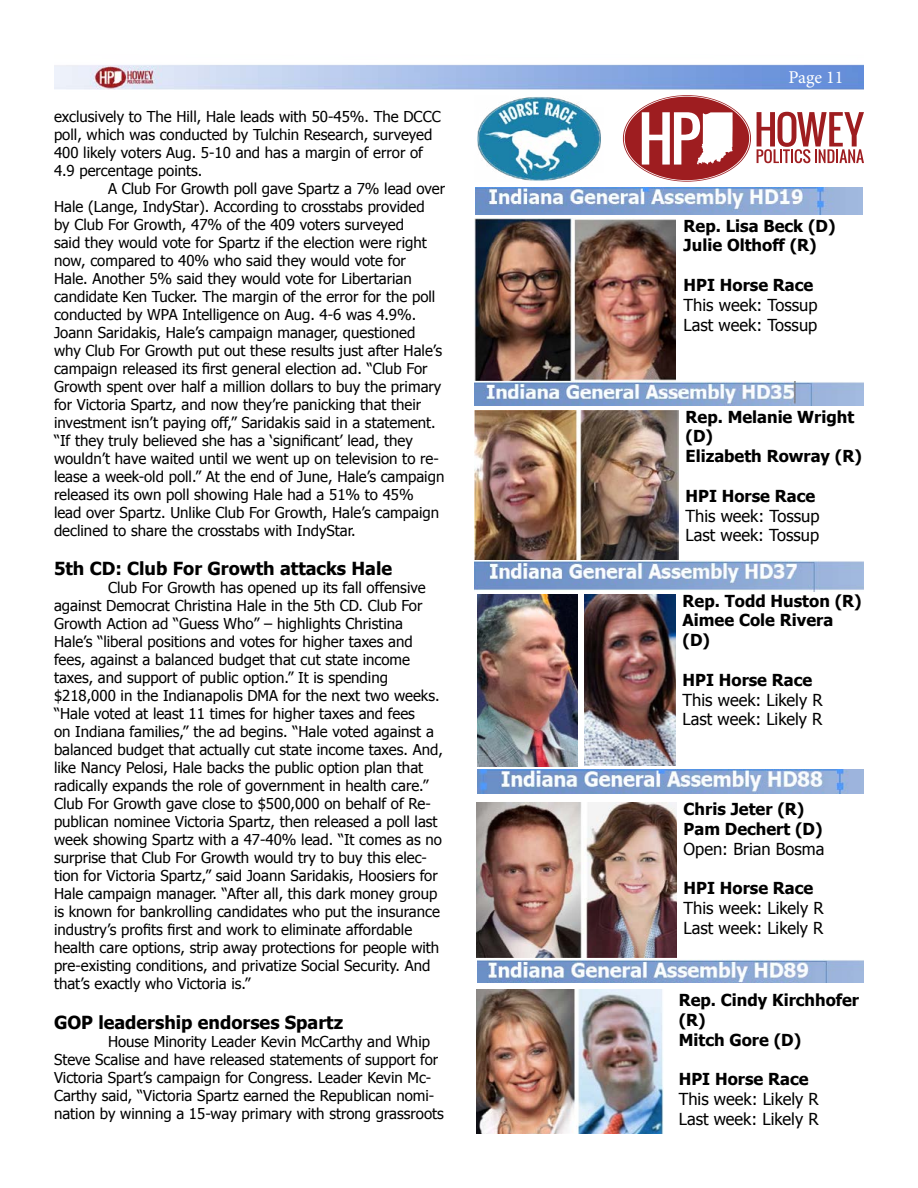
<style>
.page{position:relative;width:918px;height:1188px;background:#fff}
.page>*{position:absolute;margin:0;border:0;box-sizing:border-box;transform-origin:0 0}
.t1{font:700 18px "Tahoma";color:#000}
.t2{font:18px "Minion Pro";letter-spacing:-.005em;color:#fff}
.t3{font:700 16.5px/19.8px "Tahoma";color:#000}
.t4{font:16.5px/19.8px "Tahoma";color:#000}
.t5{font:15px/18px "Tahoma";color:#000}
</style>
<div class="page">
<img style="left:54px;top:64px;width:810px;height:26px">
<img style="left:477px;top:97px;width:124px;height:84px">
<svg style="left:757px;top:112px;width:107px;height:51px"></svg>
<svg style="left:623px;top:95px;width:128px;height:87px"></svg>
<img style="left:474px;top:219px;width:202px;height:161px">
<img style="left:474px;top:410px;width:205px;height:149px">
<img style="left:478px;top:594px;width:99px;height:173px">
<img style="left:585px;top:594px;width:91px;height:171px">
<img style="left:476px;top:803px;width:201px;height:155px">
<img style="left:476px;top:989px;width:188px;height:145px">
<img style="left:476px;top:188px;width:387px;height:26px">
<img style="left:474px;top:382px;width:390px;height:24px">
<img style="left:474px;top:561px;width:390px;height:30px">
<img style="left:478px;top:770px;width:386px;height:23px">
<img style="left:478px;top:959px;width:386px;height:24px">
<p class="t5" style="left:54px;top:106px;width:388px">exclusively to The Hill, Hale leads with 50-45%. The DCCC poll, which was conducted by Tulchin Research, surveyed 400 likely voters Aug. 5-10 and has a margin of error of 4.9 percentage points.</p>
<p class="t5" style="left:54px;top:178px;width:393px;text-indent:54px">A Club For Growth poll gave Spartz a 7% lead over Hale (Lange, IndyStar). According to crosstabs provided<br>by Club For Growth, 47% of the 409 voters surveyed<br>said they would vote for Spartz if the election were right now, compared to 40% who said they would vote for<br>Hale. Another 5% said they would vote for Libertarian candidate Ken Tucker. The margin of the error for the poll conducted by WPA Intelligence on Aug. 4-6 was 4.9%.<br>Joann Saridakis, Hale’s campaign manager, questioned why Club For Growth put out these results just after Hale’s campaign released its first general election ad. “Club For Growth spent over half a million dollars to buy the primary for Victoria Spartz, and now they’re panicking that their investment isn’t paying off,” Saridakis said in a statement. “If they truly believed she has a ‘significant’ lead, they wouldn’t have waited until we went up on television to re&shy;lease a week-old poll.” At the end of June, Hale’s campaign released its own poll showing Hale had a 51% to 45%<br>lead over Spartz. Unlike Club For Growth, Hale’s campaign declined to share the crosstabs with IndyStar.</p>
<p class="t1" style="left:54px;top:556px;width:340px">5th CD: Club For Growth attacks Hale</p>
<p class="t5" style="left:54px;top:578px;width:390px;text-indent:54px">Club For Growth has opened up its fall offensive against Democrat Christina Hale in the 5th CD. Club For Growth Action ad “Guess Who” – highlights Christina Hale’s “liberal positions and votes for higher taxes and fees, against a balanced budget that cut state income taxes, and support of public option.” It is spending $218,000 in the Indianapolis DMA for the next two weeks. “Hale voted at least 11 times for higher taxes and fees<br>on Indiana families,” the ad begins. “Hale voted against a balanced budget that actually cut state income taxes. And, like Nancy Pelosi, Hale backs the public option plan that radically expands the role of government in health care.” Club For Growth gave close to $500,000 on behalf of Re&shy;publican nominee Victoria Spartz, then released a poll last week showing Spartz with a 47-40% lead. “It comes as no surprise that Club For Growth would try to buy this elec&shy;tion for Victoria Spartz,” said Joann Saridakis, Hoosiers for Hale campaign manager. “After all, this dark money group is known for bankrolling candidates who put the insurance industry’s profits first and work to eliminate affordable health care options, strip away protections for people with pre-existing conditions, and privatize Social Security. And that’s exactly who Victoria is.”</p>
<p class="t1" style="left:54px;top:1010px;width:291px">GOP leadership endorses Spartz</p>
<p class="t5" style="left:54px;top:1032px;width:391px;text-indent:54px">House Minority Leader Kevin McCarthy and Whip Steve Scalise and have released statements of support for Victoria Spart’s campaign for Congress. Leader Kevin Mc-Carthy said, “Victoria Spartz earned the Republican nomi&shy;nation by winning a 15-way primary with strong grassroots</p>
<p class="t2" style="left:789px;top:65px;width:56px">Page 11</p>
<p class="t3" style="left:684px;top:215px;width:153px">Rep. Lisa Beck (D)<br>Julie Olthoff (R)</p>
<p class="t3" style="left:684px;top:274px;width:131px">HPI Horse Race</p>
<p class="t4" style="left:684px;top:294px;width:135px">This week: Tossup<br>Last week: Tossup</p>
<p class="t3" style="left:686px;top:406px;width:178px">Rep. Melanie Wright (D)<br>Elizabeth Rowray (R)</p>
<p class="t3" style="left:686px;top:485px;width:131px">HPI Horse Race</p>
<p class="t4" style="left:686px;top:505px;width:135px">This week: Tossup<br>Last week: Tossup</p>
<p class="t3" style="left:683px;top:590px;width:181px">Rep. Todd Huston (R)<br>Aimee Cole Rivera (D)</p>
<p class="t3" style="left:683px;top:669px;width:131px">HPI Horse Race</p>
<p class="t4" style="left:683px;top:689px;width:142px">This week: Likely R<br>Last week: Likely R</p>
<p class="t3" style="left:684px;top:798px;width:140px">Chris Jeter (R)<br>Pam Dechert (D)</p>
<p class="t4" style="left:684px;top:838px;width:142px">Open: Brian Bosma</p>
<p class="t3" style="left:684px;top:877px;width:131px">HPI Horse Race</p>
<p class="t4" style="left:684px;top:898px;width:142px">This week: Likely R<br>Last week: Likely R</p>
<p class="t3" style="left:679px;top:989px;width:182px">Rep. Cindy Kirchhofer (R)<br>Mitch Gore (D)</p>
<p class="t3" style="left:679px;top:1069px;width:131px">HPI Horse Race</p>
<p class="t4" style="left:679px;top:1089px;width:142px">This week: Likely R<br>Last week: Likely R</p>
</div>
